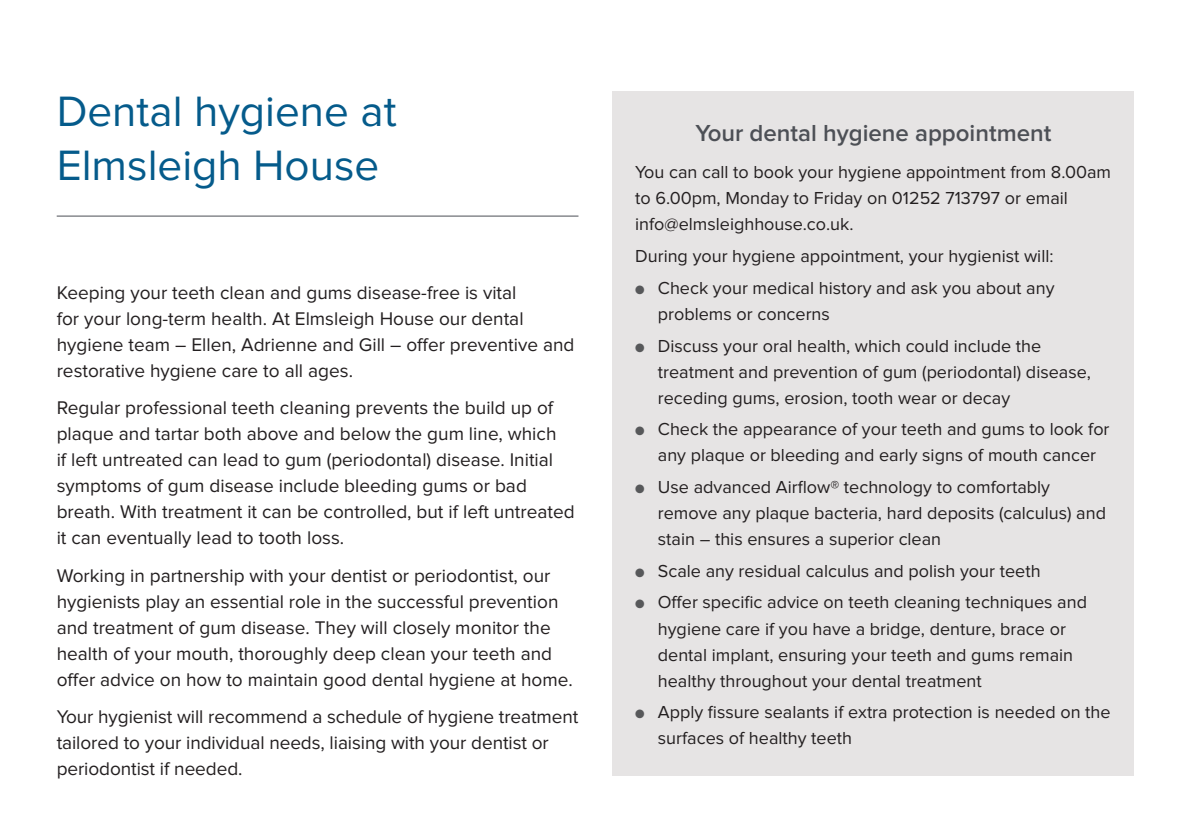
<style>
.page{position:relative;width:1191px;height:840px;background:#fff}
.page>*{position:absolute;margin:0;border:0;box-sizing:border-box;transform-origin:0 0}
.t1{font:44px/54px "Proxima Nova";color:#055b8b}
.t2{font:600 24px "Proxima Nova";color:#4d5056}
.t3{font:19px/26px "Proxima Nova";color:#231f20}
.t4{font:18px/26px "Proxima Nova";color:#231f20}
.s1{color:#57585a}
</style>
<div class="page">
<div style="left:612px;top:91px;width:522px;height:684px;background:#e6e4e4"></div>
<hr style="left:57px;top:215px;width:521px;height:1px;background:#4d5056">
<h1 class="t1" style="left:57px;top:86px;width:341px">Dental hygiene at<br>Elmsleigh House</h1>
<p class="t3" style="left:57px;top:280px;width:519px">Keeping your teeth clean and gums disease-free is vital<br>for your long-term health. At Elmsleigh House our dental hygiene team – Ellen, Adrienne and Gill – offer preventive and restorative hygiene care to all ages.</p>
<p class="t3" style="left:57px;top:395px;width:519px">Regular professional teeth cleaning prevents the build up of plaque and tartar both above and below the gum line, which<br>if left untreated can lead to gum (periodontal) disease. Initial symptoms of gum disease include bleeding gums or bad breath. With treatment it can be controlled, but if left untreated it can eventually lead to tooth loss.</p>
<p class="t3" style="left:57px;top:563px;width:517px">Working in partnership with your dentist or periodontist, our hygienists play an essential role in the successful prevention and treatment of gum disease. They will closely monitor the health of your mouth, thoroughly deep clean your teeth and offer advice on how to maintain good dental hygiene at home.</p>
<p class="t3" style="left:57px;top:704px;width:523px">Your hygienist will recommend a schedule of hygiene treatment tailored to your individual needs, liaising with your dentist or periodontist if needed.</p>
<h2 class="t2" style="left:695px;top:122px;width:357px">Your dental hygiene appointment</h2>
<p class="t4" style="left:635px;top:160px;width:477px">You can call to book your hygiene appointment from 8.00am to 6.00pm, Monday to Friday on 01252 713797 or email info@elmsleighhouse.co.uk.</p>
<p class="t4" style="left:635px;top:244px;width:420px">During your hygiene appointment, your hygienist will:</p>
<p class="t4" style="left:658px;top:275px;width:398px;text-indent:-23px"><span class="s1">●</span> Check your medical history and ask you about any problems or concerns</p>
<p class="t4" style="left:658px;top:333px;width:434px;text-indent:-23px"><span class="s1">●</span> Discuss your oral health, which could include the treatment and prevention of gum (periodontal) disease, receding gums, erosion, tooth wear or decay</p>
<p class="t4" style="left:635px;top:417px;width:476px;text-align:center"><span class="s1">●</span> Check the appearance of your teeth and gums to look for any plaque or bleeding and early signs of mouth cancer</p>
<p class="t4" style="left:658px;top:474px;width:450px;text-indent:-23px"><span class="s1">●</span> Use advanced Airflow® technology to comfortably remove any plaque bacteria, hard deposits (calculus) and stain – this ensures a superior clean</p>
<p class="t4" style="left:635px;top:558px;width:407px"><span class="s1">●</span> Scale any residual calculus and polish your teeth</p>
<p class="t4" style="left:658px;top:590px;width:431px;text-indent:-23px"><span class="s1">●</span> Offer specific advice on teeth cleaning techniques and hygiene care if you have a bridge, denture, brace or dental implant, ensuring your teeth and gums remain healthy throughout your dental treatment</p>
<p class="t4" style="left:658px;top:699px;width:454px;text-indent:-23px"><span class="s1">●</span> Apply fissure sealants if extra protection is needed on the surfaces of healthy teeth</p>
</div>
